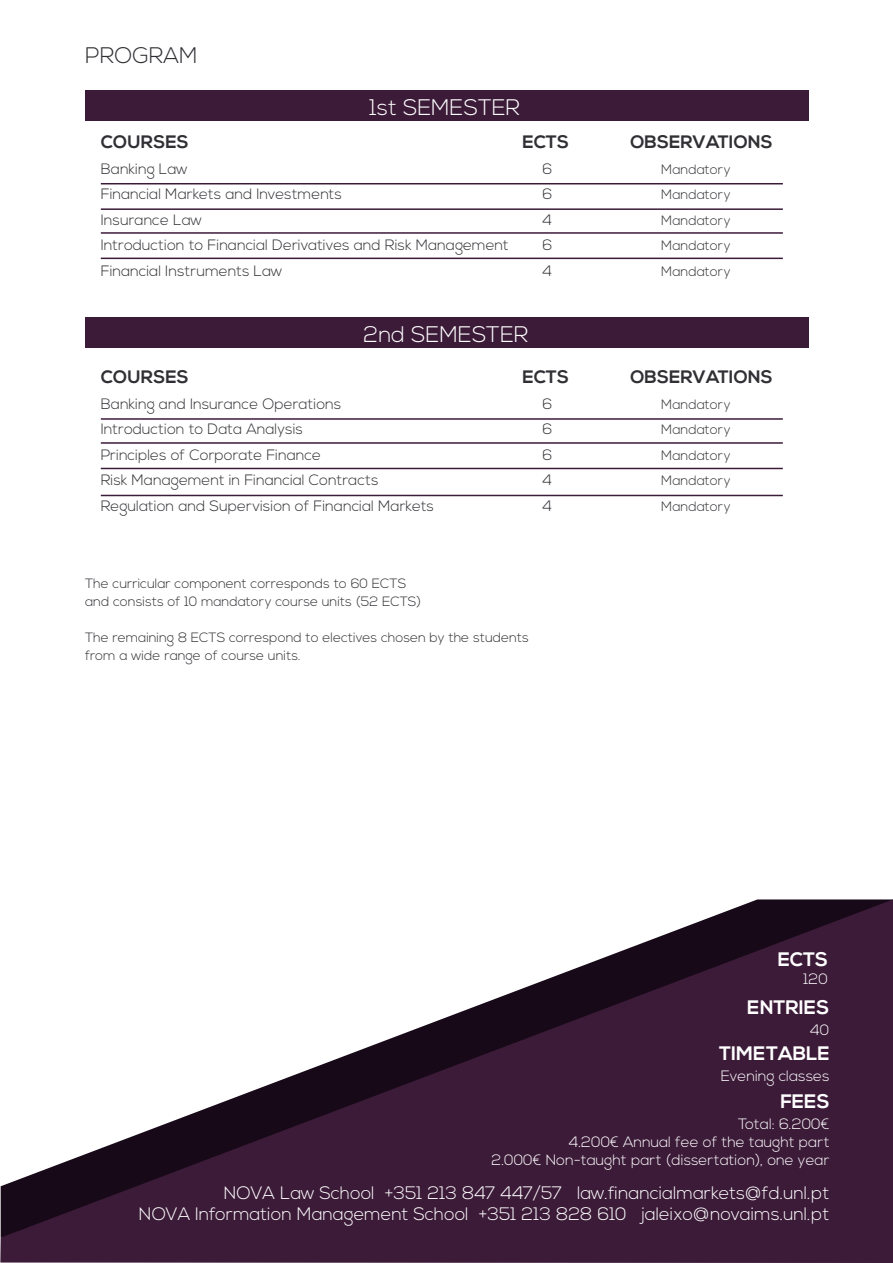
<style>
.page{position:relative;width:893px;height:1263px;background:#fff}
.page>*{position:absolute;margin:0;border:0;box-sizing:border-box;transform-origin:0 0}
.t1{font:300 22.5px "Nexa";color:#fff}
.t2{font:300 22.5px "Nexa";color:#302f34}
.t3{font:700 19.5px "Nexa";color:#fff}
.t4{font:300 18px/21px "Nexa";color:#fff;text-align:right}
.t5{font:700 18px "Nexa";color:#302f34}
.t6{font:300 15px "Nexa";color:#302f34}
.t7{font:300 15px/18px "Nexa";color:#fff;text-align:right}
.t8{font:300 13.5px/18px "Nexa";color:#302f34}
</style>
<div class="page">
<svg style="left:0;top:899px;width:893px;height:364px;fill:#3c1b39"></svg>
<div style="left:85px;top:90px;width:723px;height:31px;background:#3c1b39"></div>
<div style="left:85px;top:317px;width:723px;height:31px;background:#3c1b39"></div>
<hr style="left:101px;top:208px;width:682px;height:2px;background:#3c1b39">
<hr style="left:101px;top:183px;width:682px;height:1px;background:#3c1b39">
<hr style="left:101px;top:232px;width:682px;height:2px;background:#3c1b39">
<hr style="left:101px;top:258px;width:682px;height:1px;background:#3c1b39">
<hr style="left:101px;top:418px;width:682px;height:2px;background:#3c1b39">
<hr style="left:101px;top:442px;width:682px;height:2px;background:#3c1b39">
<hr style="left:101px;top:468px;width:682px;height:1px;background:#3c1b39">
<hr style="left:101px;top:495px;width:682px;height:1px;background:#3c1b39">
<h1 class="t2" style="left:85px;top:42px;width:114px">PROGRAM</h1>
<h1 class="t1" style="left:369px;top:94px;width:152px">1st SEMESTER</h1>
<p class="t5" style="left:101px;top:131px;width:90px">COURSES</p>
<p class="t5" style="left:522px;top:131px;width:48px">ECTS</p>
<p class="t5" style="left:630px;top:131px;width:144px">OBSERVATIONS</p>
<p class="t6" style="left:101px;top:160px;width:88px">Banking Law</p>
<p class="t6" style="left:543px;top:160px;width:11px">6</p>
<p class="t8" style="left:661px;top:161px;width:71px">Mandatory</p>
<p class="t6" style="left:101px;top:185px;width:243px">Financial Markets and Investments</p>
<p class="t6" style="left:543px;top:185px;width:11px">6</p>
<p class="t8" style="left:661px;top:186px;width:71px">Mandatory</p>
<p class="t6" style="left:101px;top:211px;width:103px">Insurance Law</p>
<p class="t6" style="left:543px;top:211px;width:11px">4</p>
<p class="t8" style="left:661px;top:212px;width:71px">Mandatory</p>
<p class="t6" style="left:101px;top:236px;width:409px">Introduction to Financial Derivatives and Risk Management</p>
<p class="t6" style="left:543px;top:236px;width:11px">6</p>
<p class="t8" style="left:661px;top:237px;width:71px">Mandatory</p>
<p class="t6" style="left:101px;top:262px;width:183px">Financial Instruments Law</p>
<p class="t6" style="left:543px;top:262px;width:11px">4</p>
<p class="t8" style="left:661px;top:263px;width:71px">Mandatory</p>
<h1 class="t1" style="left:363px;top:321px;width:166px">2nd SEMESTER</h1>
<p class="t5" style="left:101px;top:367px;width:90px">COURSES</p>
<p class="t5" style="left:522px;top:367px;width:48px">ECTS</p>
<p class="t5" style="left:630px;top:367px;width:144px">OBSERVATIONS</p>
<p class="t6" style="left:101px;top:395px;width:242px">Banking and Insurance Operations</p>
<p class="t6" style="left:543px;top:395px;width:11px">6</p>
<p class="t8" style="left:661px;top:396px;width:71px">Mandatory</p>
<p class="t6" style="left:101px;top:421px;width:204px">Introduction to Data Analysis</p>
<p class="t6" style="left:543px;top:421px;width:11px">6</p>
<p class="t8" style="left:661px;top:421px;width:71px">Mandatory</p>
<p class="t6" style="left:101px;top:446px;width:222px">Principles of Corporate Finance</p>
<p class="t6" style="left:543px;top:446px;width:11px">6</p>
<p class="t8" style="left:661px;top:447px;width:71px">Mandatory</p>
<p class="t6" style="left:101px;top:472px;width:279px">Risk Management in Financial Contracts</p>
<p class="t6" style="left:543px;top:472px;width:11px">4</p>
<p class="t8" style="left:661px;top:472px;width:71px">Mandatory</p>
<p class="t6" style="left:101px;top:497px;width:335px">Regulation and Supervision of Financial Markets</p>
<p class="t6" style="left:543px;top:497px;width:11px">4</p>
<p class="t8" style="left:661px;top:498px;width:71px">Mandatory</p>
<p class="t8" style="left:85px;top:575px;width:338px">The curricular component corresponds to 60 ECTS and consists of 10 mandatory course units (52 ECTS)</p>
<p class="t8" style="left:85px;top:629px;width:445px">The remaining 8 ECTS correspond to electives chosen by the students from a wide range of course units.</p>
<h2 class="t3" style="left:778px;top:948px;width:52px">ECTS</h2>
<p class="t7" style="left:804px;top:971px;width:26px">120</p>
<h2 class="t3" style="left:747px;top:996px;width:84px">ENTRIES</h2>
<p class="t7" style="left:810px;top:1022px;width:21px">40</p>
<h2 class="t3" style="left:719px;top:1042px;width:112px">TIMETABLE</h2>
<p class="t7" style="left:721px;top:1068px;width:110px">Evening classes</p>
<h2 class="t3" style="left:780px;top:1090px;width:51px">FEES</h2>
<p class="t7" style="left:491px;top:1115px;width:340px">Total: 6.200€<br>4.200€ Annual fee of the taught part<br>2.000€ Non-taught part (dissertation), one year</p>
<p class="t4" style="left:139px;top:1183px;width:692px">NOVA Law School +351 213 847 447/57 law.financialmarkets@fd.unl.pt<br>NOVA Information Management School +351 213 828 610 jaleixo@novaims.unl.pt</p>
</div>
